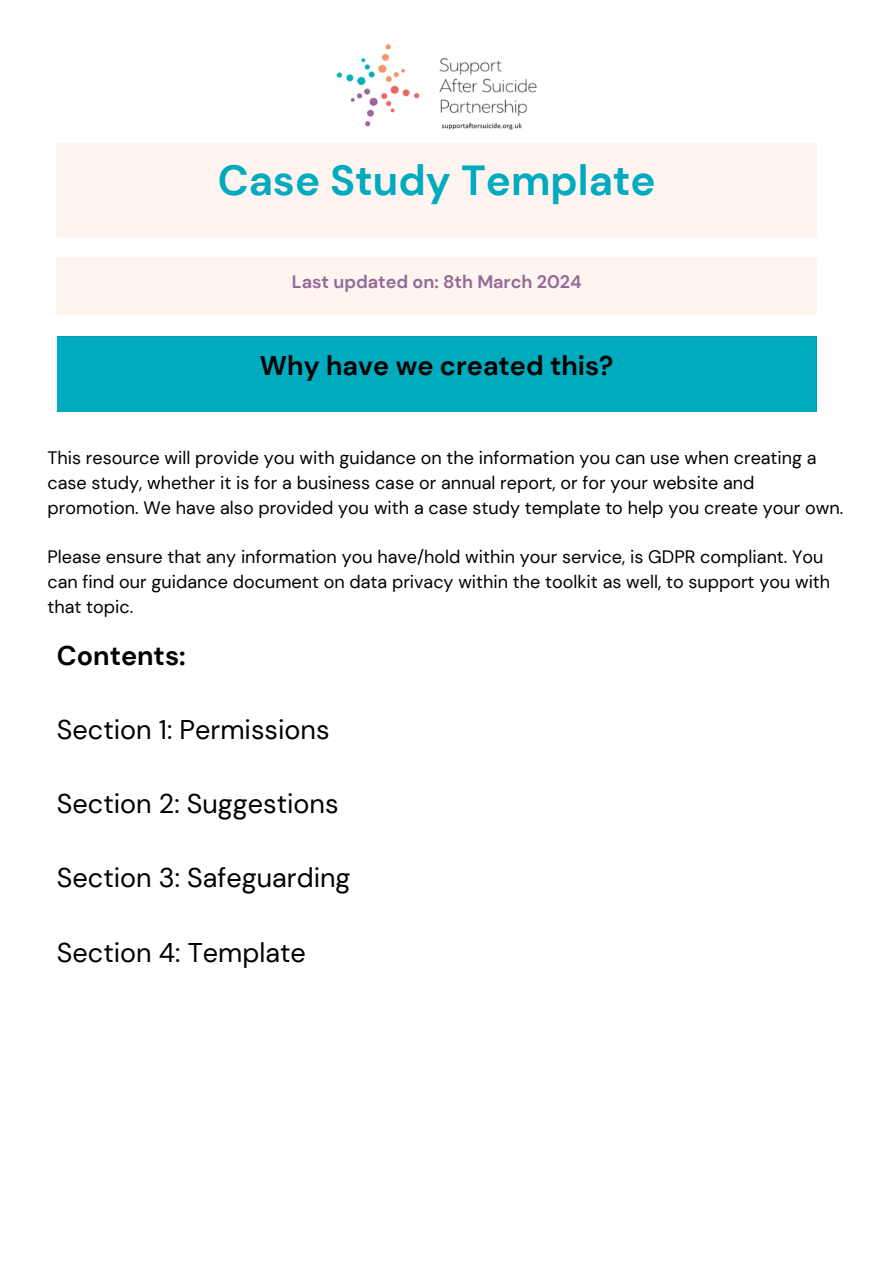
<style>
.page{position:relative;width:894px;height:1264px;background:#fff}
.page>*{position:absolute;margin:0;border:0;box-sizing:border-box;transform-origin:0 0}
.t1{font:700 42px "DM Sans";color:#00abc0}
.t2{font:27px "DM Sans";color:#000}
.t3{font:700 27px "DM Sans";color:#000}
.t4{font:18px/24.8px "DM Sans";color:#000}
.t5{font:700 18px "DM Sans";color:#936b99}
</style>
<div class="page">
<img style="left:336px;top:44px;width:201px;height:86px">
<div style="left:57px;top:143px;width:759px;height:93px;background:#fff4f0"></div>
<div style="left:57px;top:258px;width:759px;height:57px;background:#fff4f0"></div>
<div style="left:57px;top:336px;width:759px;height:75px;background:#00abc0"></div>
<hr style="left:57px;top:411px;width:759px;height:1px;background:#00abc0">
<p class="t1" style="left:218px;top:154px;width:439px">Case Study Template</p>
<p class="t5" style="left:292px;top:270px;width:291px">Last updated on: 8th March 2024</p>
<p class="t3" style="left:260px;top:348px;width:355px">Why have we created this?</p>
<p class="t4" style="left:47px;top:445px;width:797px">This resource will provide you with guidance on the information you can use when creating a case study, whether it is for a business case or annual report, or for your website and promotion. We have also provided you with a case study template to help you create your own.</p>
<p class="t4" style="left:47px;top:544px;width:784px">Please ensure that any information you have/hold within your service, is GDPR compliant. You can find our guidance document on data privacy within the toolkit as well, to support you with that topic.</p>
<h1 class="t3" style="left:57px;top:637px;width:130px">Contents:</h1>
<h2 class="t2" style="left:57px;top:712px;width:274px">Section 1: Permissions</h2>
<h2 class="t2" style="left:57px;top:786px;width:283px">Section 2: Suggestions</h2>
<h2 class="t2" style="left:57px;top:860px;width:295px">Section 3: Safeguarding</h2>
<h2 class="t2" style="left:57px;top:934px;width:250px">Section 4: Template</h2>
</div>
